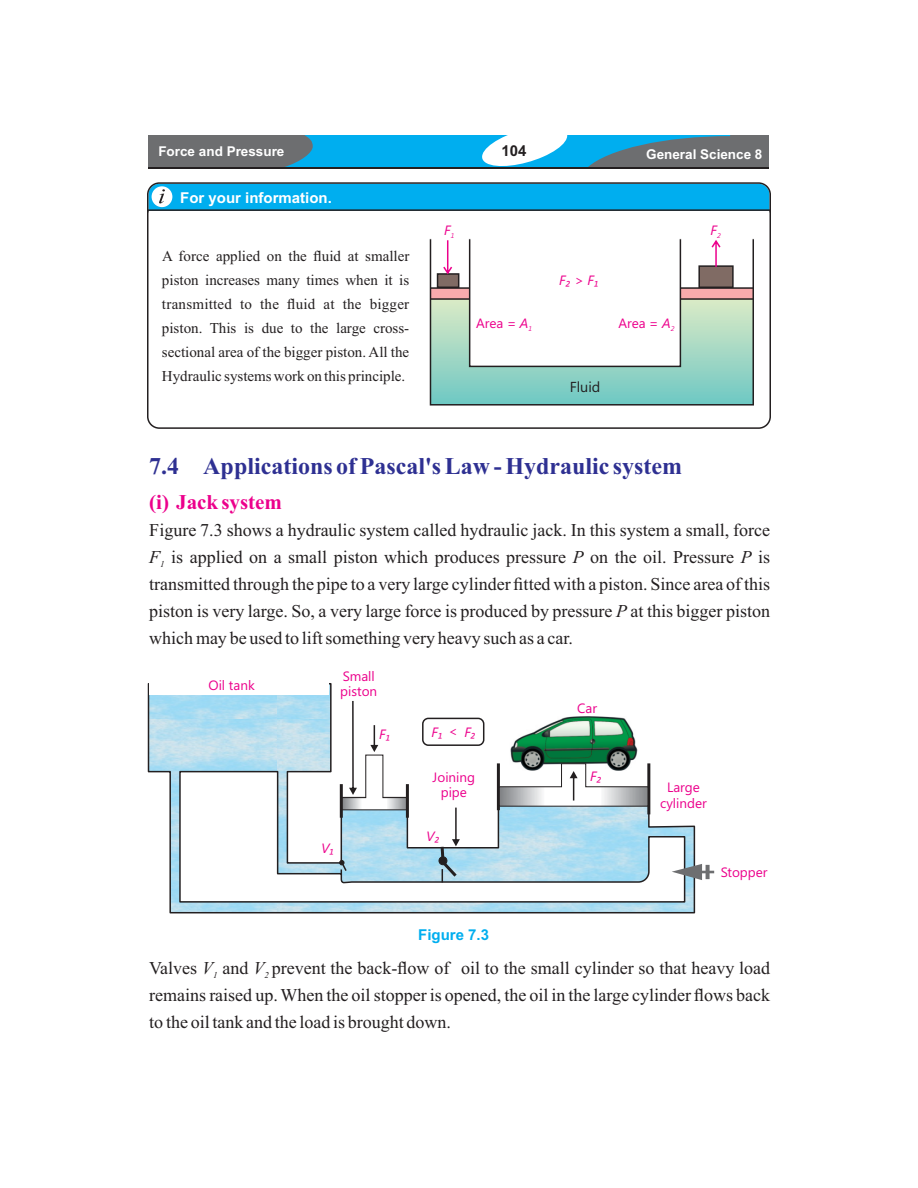
<style>
.page{position:relative;width:918px;height:1188px;background:#fff}
.page>*{position:absolute;margin:0;border:0;box-sizing:border-box;transform-origin:0 0}
.t1{font:700 24px "Times New Roman";color:#2e3092}
.t2{font:700 21px "Times New Roman";color:#ec008c}
.t3{font:18px/27px "Times New Roman";color:#231f20}
.t4{font:15px/24px "Times New Roman";color:#231f20;text-align:justify}
.t5{font:700 15px "Arial";color:#fff}
.t6{font:700 15px "Arial";color:#00aeef}
.t7{font:700 15px "Arial";color:#231f20}
.t8{font:14.4px "Segoe UI";color:#231f20}
.t9{font:13.5px/15.1px "Segoe UI";color:#ec008c;text-align:center}
.t10{font:700 13.5px "Arial";color:#fff}
.t11{font:italic 13.5px "Segoe UI";color:#ec008c}
.t12{font:italic 9px "Times New Roman";color:#231f20}
.s1{font-style:italic}
.s2{font-style:normal}
</style>
<div class="page">
<div style="left:148px;top:135px;width:622px;height:32px;background:#6d6e70"></div>
<svg style="left:285px;top:135px;width:445px;height:32px"></svg>
<hr style="left:148px;top:167px;width:622px;height:2px;background:#231f20">
<svg style="left:147px;top:212px;width:624px;height:217px"></svg>
<svg style="left:147px;top:182px;width:624px;height:30px;background:#15a4da"></svg>
<svg style="left:433px;top:300px;width:318px;height:103px;background:#96d4c3"></svg>
<svg style="left:433px;top:287px;width:318px;height:13px"></svg>
<div style="left:430px;top:232px;width:324px;height:174px;border:2px solid #231f20"></div>
<div style="left:469px;top:232px;width:212px;height:135px;background:#fff;border:2px solid #231f20"></div>
<div style="left:427px;top:228px;width:329px;height:11px;background:#fff"></div>
<div style="left:437px;top:273px;width:22px;height:15px;background:#806b64;border:2px solid #231f20"></div>
<div style="left:698px;top:265px;width:36px;height:23px;background:#806b64;border:2px solid #231f20"></div>
<svg style="left:712px;top:240px;width:9px;height:27px"></svg>
<svg style="left:443px;top:240px;width:9px;height:34px"></svg>
<svg style="left:147px;top:683px;width:549px;height:231px"></svg>
<div style="left:149px;top:676px;width:180px;height:18px;background:#fff"></div>
<img style="left:510px;top:716px;width:128px;height:47px">
<hr style="left:340px;top:784px;width:3px;height:34px;background:#231f20">
<hr style="left:647px;top:763px;width:3px;height:51px;background:#231f20">
<hr style="left:406px;top:784px;width:3px;height:34px;background:#231f20">
<hr style="left:497px;top:763px;width:3px;height:47px;background:#231f20">
<svg style="left:499px;top:763px;width:150px;height:44px"></svg>
<svg style="left:341px;top:701px;width:67px;height:110px"></svg>
<div style="left:422px;top:718px;width:62px;height:28px;border:2px solid #231f20;border-radius:6px"></div>
<svg style="left:672px;top:864px;width:42px;height:16px"></svg>
<svg style="left:438px;top:808px;width:22px;height:74px"></svg>
<svg style="left:339px;top:860px;width:9px;height:14px"></svg>
<p class="t10" style="left:158px;top:146px;width:128px">Force and Pressure</p>
<p class="t7" style="left:501px;top:145px;width:27px">104</p>
<p class="t10" style="left:646px;top:149px;width:118px">General Science 8</p>
<p class="t5" style="left:180px;top:192px;width:153px">For your information.</p>
<p class="t4" style="left:162px;top:246px;width:249px">A force applied on the fluid at smaller piston increases many times when it is transmitted to the fluid at the bigger piston. This is due to the large cross&shy;sectional area of the bigger piston. All the Hydraulic systems work on this principle.</p>
<p class="t11" style="left:444px;top:225px;width:12px">F<sub>1</sub></p>
<p class="t11" style="left:710px;top:225px;width:12px">F<sub>2</sub></p>
<p class="t9" style="left:476px;top:317px;width:57px">Area = <span class="s1">A</span><sub>1</sub></p>
<p class="t11" style="left:559px;top:275px;width:42px">F₂ <span class="s2">&gt;</span> F₁</p>
<p class="t9" style="left:618px;top:317px;width:57px">Area = <span class="s1">A</span><sub>2</sub></p>
<p class="t8" style="left:570px;top:381px;width:32px">Fluid</p>
<h1 class="t1" style="left:149px;top:458px;width:534px">7.4 Applications of Pascal's Law - Hydraulic system</h1>
<p class="t2" style="left:149px;top:495px;width:134px">(i) Jack system</p>
<p class="t3" style="left:149px;top:518px;width:622px">Figure 7.3 shows a hydraulic system called hydraulic jack. In this system a small, force<br><span class="s1">F</span> is applied on a small piston which produces pressure <span class="s1">P</span> on the oil. Pressure <span class="s1">P</span> is</p>
<p class="t12" style="left:160px;top:560px;width:6px">1</p>
<p class="t3" style="left:149px;top:572px;width:622px;text-align:justify">transmitted through the pipe to a very large cylinder fitted with a piston. Since area of this piston is very large. So, a very large force is produced by pressure <span class="s1">P</span> at this bigger piston which may be used to lift something very heavy such as a car.</p>
<p class="t9" style="left:209px;top:679px;width:48px">Oil tank</p>
<p class="t9" style="left:340px;top:670px;width:38px;text-align:left">Small piston</p>
<p class="t11" style="left:379px;top:729px;width:13px">F₁</p>
<p class="t11" style="left:321px;top:843px;width:15px">V₁</p>
<p class="t11" style="left:431px;top:727px;width:46px">F₁ <span class="s2">&lt;</span> F₂</p>
<p class="t9" style="left:433px;top:771px;width:44px;line-height:14.7px">Joining pipe</p>
<p class="t11" style="left:426px;top:831px;width:15px">V₂</p>
<p class="t6" style="left:418px;top:929px;width:72px">Figure 7.3</p>
<p class="t9" style="left:577px;top:702px;width:21px">Car</p>
<p class="t11" style="left:590px;top:771px;width:13px">F₂</p>
<p class="t9" style="left:660px;top:781px;width:48px">Large cylinder</p>
<p class="t9" style="left:721px;top:866px;width:48px">Stopper</p>
<p class="t3" style="left:149px;top:956px;width:622px">Valves <span class="s1">V</span> and <span class="s1">V</span> prevent the back-flow of oil to the small cylinder so that heavy load</p>
<p class="t12" style="left:213px;top:971px;width:6px">1</p>
<p class="t12" style="left:265px;top:971px;width:6px">2</p>
<p class="t3" style="left:149px;top:983px;width:622px">remains raised up. When the oil stopper is opened, the oil in the large cylinder flows back to the oil tank and the load is brought down.</p>
</div>
